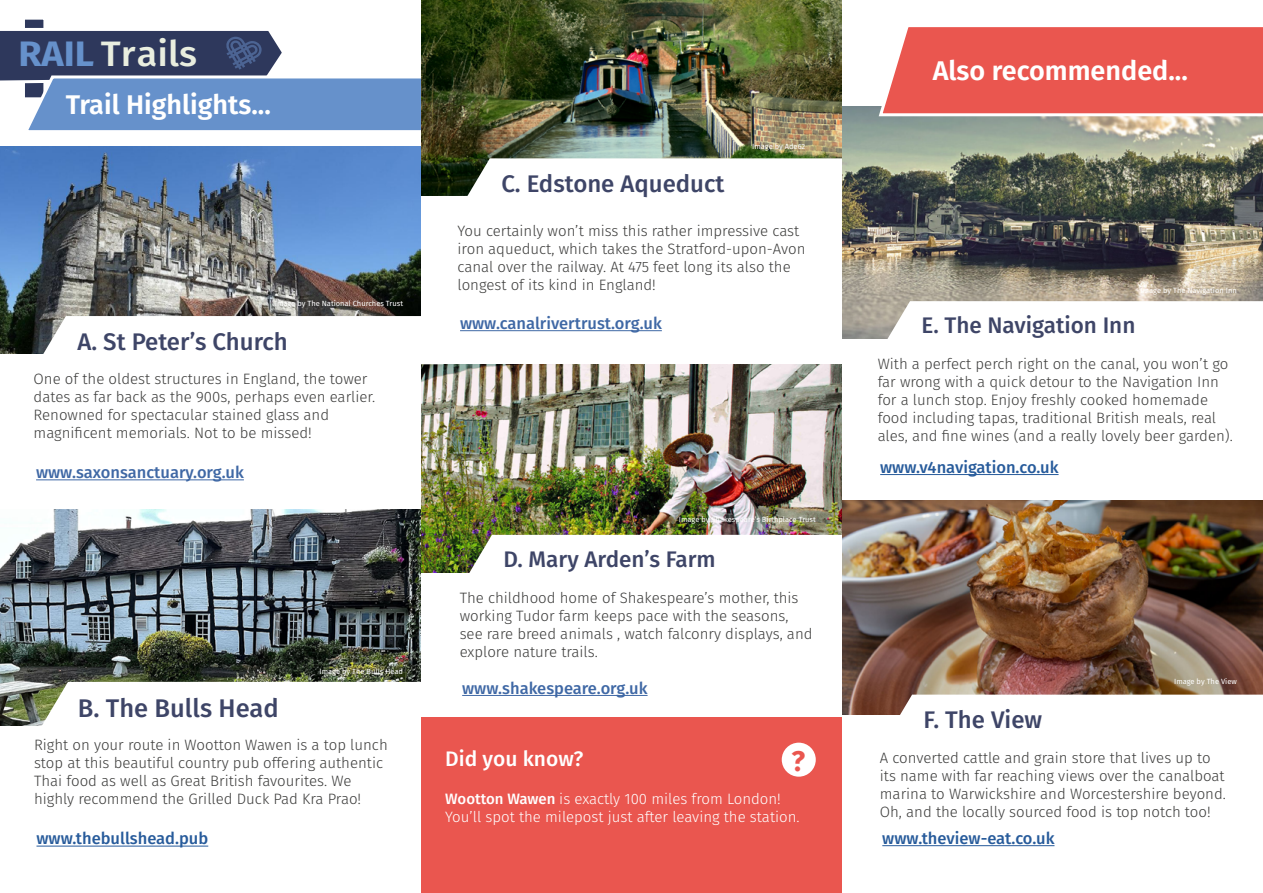
<style>
.page{position:relative;width:1263px;height:893px;background:#fff}
.page>*{position:absolute;margin:0;border:0;box-sizing:border-box;transform-origin:0 0}
.t1{font:500 35.4px "Fira Sans";color:#e9eedf;scale:1.07 1}
.t2{font:700 28.5px "Fira Sans";color:#ea564f}
.t3{font:600 27px "Fira Sans";color:#fff}
.t4{font:500 25.5px "Fira Sans";color:#3e4567}
.t5{font:500 24px "Fira Sans";color:#3e4567}
.t6{font:500 22.5px "Fira Sans";color:#3e4567}
.t7{font:500 21px "Fira Sans";color:#fff}
.t8{font:500 16.5px "Fira Sans";color:#3f68a5}
.t9{font:500 16.5px "Fira Sans";color:#275b9b}
.t10{font:300 15px/18px "Fira Sans";color:#3c3c3b}
.t11{font:300 15px/18px "Fira Sans";color:#fff}
.t12{font:7.5px "Fira Sans";color:#fff}
.s1{font-weight:700;color:#6691cb}
.s2{font-weight:500}
</style>
<div class="page">
<div style="left:22px;top:17px;width:24px;height:83px;background:#2e385c;border:3px solid #fff"></div>
<svg style="left:0;top:26px;width:421px;height:105px"></svg>
<img style="left:421px;top:0;width:421px;height:196px">
<svg style="left:458px;top:156px;width:385px;height:40px"></svg>
<img style="left:421px;top:364px;width:421px;height:209px">
<img style="left:461px;top:532px;width:381px;height:41px">
<img style="left:0;top:147px;width:421px;height:207px">
<svg style="left:34px;top:313px;width:411px;height:53px"></svg>
<div style="left:0;top:354px;width:421px;height:161px;background:#fff"></div>
<hr style="left:462px;top:695px;width:186px;height:1px;background:#3f68a5">
<img style="left:0;top:510px;width:421px;height:216px">
<svg style="left:37px;top:679px;width:410px;height:47px"></svg>
<div style="left:421px;top:718px;width:422px;height:175px;background:#ea564f"></div>
<img style="left:843px;top:107px;width:420px;height:232px">
<svg style="left:879px;top:299px;width:384px;height:40px"></svg>
<hr style="left:880px;top:474px;width:178px;height:1px;background:#275b9b">
<img style="left:842px;top:500px;width:421px;height:215px">
<svg style="left:881px;top:692px;width:382px;height:23px"></svg>
<div style="left:842px;top:716px;width:421px;height:177px;background:#fff"></div>
<hr style="left:882px;top:845px;width:172px;height:1px;background:#275b9b">
<svg style="left:877px;top:27px;width:386px;height:91px;background:#ea655e"></svg>
<div style="left:782px;top:743px;width:34px;height:34px;background:#fff;border-radius:50%"></div>
<hr style="left:36px;top:479px;width:208px;height:1px;background:#3f68a5">
<hr style="left:460px;top:330px;width:202px;height:1px;background:#3f68a5">
<hr style="left:36px;top:846px;width:172px;height:1px;background:#275b9b">
<h1 class="t1" style="left:18px;top:25px;width:169px"><span class="s1">RAIL</span> Trails</h1>
<h3 class="t3" style="left:66px;top:82px;width:206px">Trail Highlights...</h3>
<p class="t12" style="left:275px;top:298px;width:130px">Image by The National Churches Trust</p>
<h3 class="t5" style="left:77px;top:322px;width:212px">A. St Peter’s Church</h3>
<p class="t10" style="left:34px;top:370px;width:343px">One of the oldest structures in England, the tower dates as far back as the 900s, perhaps even earlier.<br>Renowned for spectacular stained glass and magnificent memorials. Not to be missed!</p>
<p class="t8" style="left:36px;top:459px;width:209px">www.saxonsanctuary.org.uk</p>
<h3 class="t4" style="left:78px;top:687px;width:202px">B. The Bulls Head</h3>
<p class="t12" style="left:320px;top:666px;width:85px">Image by The Bulls Head</p>
<p class="t10" style="left:34px;top:736px;width:355px">Right on your route in Wootton Wawen is a top lunch stop at this beautiful country pub offering authentic Thai food as well as Great British favourites. We highly recommend the Grilled Duck Pad Kra Prao!</p>
<p class="t9" style="left:36px;top:825px;width:173px">www.thebullshead.pub</p>
<h3 class="t5" style="left:501px;top:164px;width:225px">C. Edstone Aqueduct</h3>
<p class="t12" style="left:752px;top:141px;width:55px">Image by Ade62</p>
<p class="t10" style="left:458px;top:222px;width:349px">You certainly won’t miss this rather impressive cast iron aqueduct, which takes the Stratford-upon-Avon canal over the railway. At 475 feet long its also the longest of its kind in England!</p>
<p class="t8" style="left:460px;top:310px;width:203px">www.canalrivertrust.org.uk</p>
<p class="t12" style="left:679px;top:513px;width:138px">Image by Shakespeare’s Birthplace Trust</p>
<h3 class="t6" style="left:503px;top:541px;width:214px">D. Mary Arden’s Farm</h3>
<p class="t10" style="left:460px;top:589px;width:354px">The childhood home of Shakespeare’s mother, this working Tudor farm keeps pace with the seasons, see rare breed animals , watch falconry displays, and explore nature trails.</p>
<p class="t8" style="left:462px;top:675px;width:187px">www.shakespeare.org.uk</p>
<h3 class="t7" style="left:445px;top:742px;width:140px">Did you know?</h3>
<p class="t11" style="left:445px;top:789px;width:356px"><span class="s2">Wootton Wawen</span> is exactly 100 miles from London!<br>You’ll spot the milepost just after leaving the station.</p>
<h2 class="t2" style="left:791px;top:737px;width:15px">?</h2>
<h3 class="t3" style="left:933px;top:48px;width:256px">Also recommended...</h3>
<p class="t12" style="left:1140px;top:285px;width:98px">Image by The Navigation Inn</p>
<h3 class="t6" style="left:921px;top:307px;width:215px">E. The Navigation Inn</h3>
<p class="t10" style="left:878px;top:355px;width:357px">With a perfect perch right on the canal, you won’t go far wrong with a quick detour to the Navigation Inn for a lunch stop. Enjoy freshly cooked homemade food including tapas, traditional British meals, real ales, and fine wines (and a really lovely beer garden).</p>
<p class="t9" style="left:880px;top:454px;width:180px">www.v4navigation.co.uk</p>
<h3 class="t5" style="left:923px;top:700px;width:120px">F. The View</h3>
<p class="t12" style="left:1174px;top:676px;width:64px">Image by The View</p>
<p class="t10" style="left:880px;top:748px;width:348px">A converted cattle and grain store that lives up to its name with far reaching views over the canalboat marina to Warwickshire and Worcestershire beyond.<br>Oh, and the locally sourced food is top notch too!</p>
<p class="t9" style="left:882px;top:825px;width:174px">www.theview-eat.co.uk</p>
</div>
